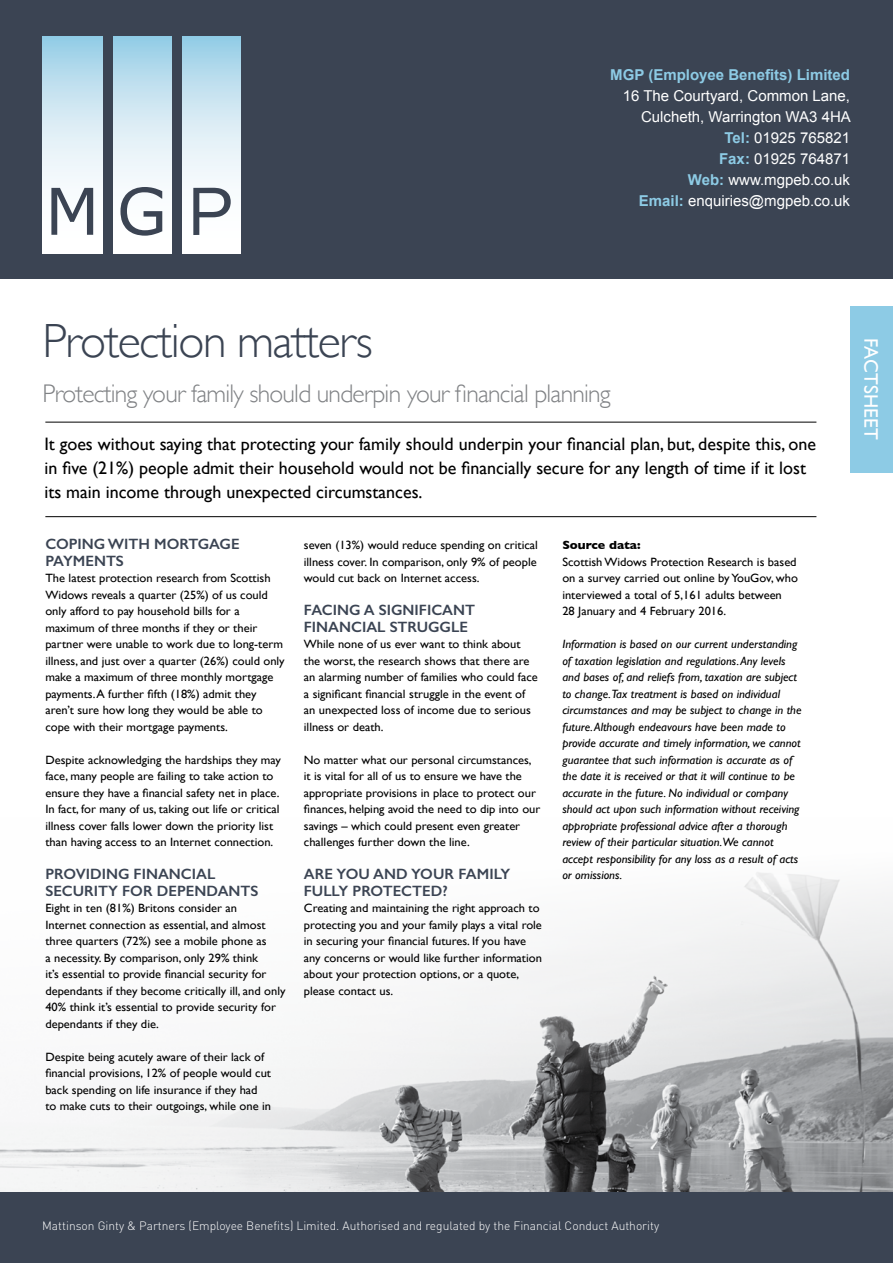
<style>
.page{position:relative;width:893px;height:1263px;background:#fff}
.page>*{position:absolute;margin:0;border:0;box-sizing:border-box;transform-origin:0 0}
.t1{font:300 48px "Gill Sans";letter-spacing:-.03em;color:#3b4453}
.t2{font:300 25.5px "Gill Sans";letter-spacing:-.03em;color:#808285}
.t3{font:19.5px "Gill Sans";letter-spacing:.01em;color:#fff}
.t4{font:18px/24px "Gill Sans";color:#000}
.t5{font:600 15px/16.5px "Gill Sans";color:#3b4453}
.t6{font:15px/21px "Arial";color:#fff;text-align:right}
.t7{font:700 15px "Arial";color:#8dcbe5}
.t8{font:12px/16.5px "Gill Sans";color:#000;scale:1.04 1}
.t9{font:italic 12px/16.5px "Gill Sans";color:#000;scale:1.04 1}
.t10{font:300 12px "DIN";color:#fff}
.t11{font:700 12px "Gill Sans";color:#000;scale:1.04 1}
.s1{font-weight:700;color:#8dcbe5}
</style>
<div class="page">
<img style="left:0;top:872px;width:893px;height:320px">
<hr style="left:45px;top:516px;width:771px;height:1px;background:#000">
<hr style="left:45px;top:422px;width:771px;height:1px;background:#000">
<div style="left:0;top:0;width:893px;height:279px;background:#3b4453"></div>
<div style="left:0;top:1192px;width:893px;height:71px;background:#3b4453"></div>
<div style="left:850px;top:306px;width:43px;height:166px;background:#8dcbe5"></div>
<svg style="left:182px;top:37px;width:58px;height:216px;background:#d7ebf4"></svg>
<svg style="left:113px;top:37px;width:58px;height:216px;background:#d6eaf4"></svg>
<svg style="left:42px;top:37px;width:60px;height:216px;background:#d6ebf4"></svg>
<svg style="left:120px;top:187px;width:42px;height:49px"></svg>
<svg style="left:51px;top:188px;width:42px;height:47px"></svg>
<svg style="left:193px;top:188px;width:38px;height:47px"></svg>
<p class="t7" style="left:610px;top:66px;width:241px">MGP (Employee Benefits) Limited</p>
<p class="t6" style="left:623px;top:85px;width:230px">16 The Courtyard, Common Lane,<br>Culcheth, Warrington WA3 4HA<br><span class="s1">Tel:</span> 01925 765821<br><span class="s1">Fax:</span> 01925 764871<br><span class="s1">Web:</span> www.mgpeb.co.uk<br><span class="s1">Email:</span> enquiries@mgpeb.co.uk</p>
<h1 class="t1" style="left:43px;top:314px;width:332px">Protection matters</h1>
<h2 class="t2" style="left:43px;top:379px;width:570px">Protecting your family should underpin your financial planning</h2>
<p class="t4" style="left:44px;top:431px;width:773px">It goes without saying that protecting your family should underpin your financial plan, but, despite this, one in five (21%) people admit their household would not be financially secure for any length of time if it lost its main income through unexpected circumstances.</p>
<p class="t5" style="left:45px;top:536px;width:196px">COPING WITH MORTGAGE<br>PAYMENTS</p>
<p class="t8" style="left:45px;top:570px;width:232px">The latest protection research from Scottish Widows reveals a quarter (25%) of us could only afford to pay household bills for a maximum of three months if they or their partner were unable to work due to long-term illness, and just over a quarter (26%) could only make a maximum of three monthly mortgage payments. A further fifth (18%) admit they aren’t sure how long they would be able to cope with their mortgage payments.</p>
<p class="t8" style="left:45px;top:751px;width:228px">Despite acknowledging the hardships they may face, many people are failing to take action to ensure they have a financial safety net in place.<br>In fact, for many of us, taking out life or critical illness cover falls lower down the priority list than having access to an Internet connection.</p>
<p class="t5" style="left:45px;top:866px;width:215px">PROVIDING FINANCIAL<br>SECURITY FOR DEPENDANTS</p>
<p class="t8" style="left:45px;top:900px;width:232px">Eight in ten (81%) Britons consider an<br>Internet connection as essential, and almost three quarters (72%) see a mobile phone as<br>a necessity. By comparison, only 29% think<br>it’s essential to provide financial security for dependants if they become critically ill, and only 40% think it’s essential to provide security for dependants if they die.</p>
<p class="t8" style="left:45px;top:1048px;width:219px">Despite being acutely aware of their lack of financial provisions, 12% of people would cut back spending on life insurance if they had to make cuts to their outgoings, while one in</p>
<p class="t8" style="left:304px;top:537px;width:227px;text-align:justify">seven (13%) would reduce spending on critical illness cover. In comparison, only 9% of people would cut back on Internet access.</p>
<p class="t5" style="left:304px;top:602px;width:173px">FACING A SIGNIFICANT<br>FINANCIAL STRUGGLE</p>
<p class="t8" style="left:304px;top:636px;width:227px">While none of us ever want to think about the worst, the research shows that there are an alarming number of families who could face a significant financial struggle in the event of an unexpected loss of income due to serious illness or death.</p>
<p class="t8" style="left:304px;top:751px;width:229px">No matter what our personal circumstances, it is vital for all of us to ensure we have the appropriate provisions in place to protect our finances, helping avoid the need to dip into our savings – which could present even greater challenges further down the line.</p>
<p class="t5" style="left:304px;top:866px;width:208px">ARE YOU AND YOUR FAMILY<br>FULLY PROTECTED?</p>
<p class="t8" style="left:304px;top:900px;width:230px">Creating and maintaining the right approach to protecting you and your family plays a vital role in securing your financial futures. If you have any concerns or would like further information about your protection options, or a quote, please contact us.</p>
<p class="t11" style="left:562px;top:538px;width:77px">Source data:</p>
<p class="t8" style="left:562px;top:553px;width:228px">Scottish Widows Protection Research is based on a survey carried out online by YouGov, who interviewed a total of 5,161 adults between<br>28 January and 4 February 2016.</p>
<p class="t9" style="left:562px;top:636px;width:232px">Information is based on our current understanding of taxation legislation and regulations. Any levels and bases of, and reliefs from, taxation are subject to change.Tax treatment is based on individual circumstances and may be subject to change in the future. Although endeavours have been made to provide accurate and timely information, we cannot guarantee that such information is accurate as of the date it is received or that it will continue to be accurate in the future. No individual or company should act upon such information without receiving appropriate professional advice after a thorough review of their particular situation.We cannot accept responsibility for any loss as a result of acts or omissions.</p>
<p class="t10" style="left:42px;top:1219px;width:618px">Mattinson Ginty &amp; Partners (Employee Benefits) Limited. Authorised and regulated by the Financial Conduct Authority</p>
<h3 class="t3" style="left:882px;top:338px;width:104px;rotate:90deg">FACTSHEET</h3>
</div>
